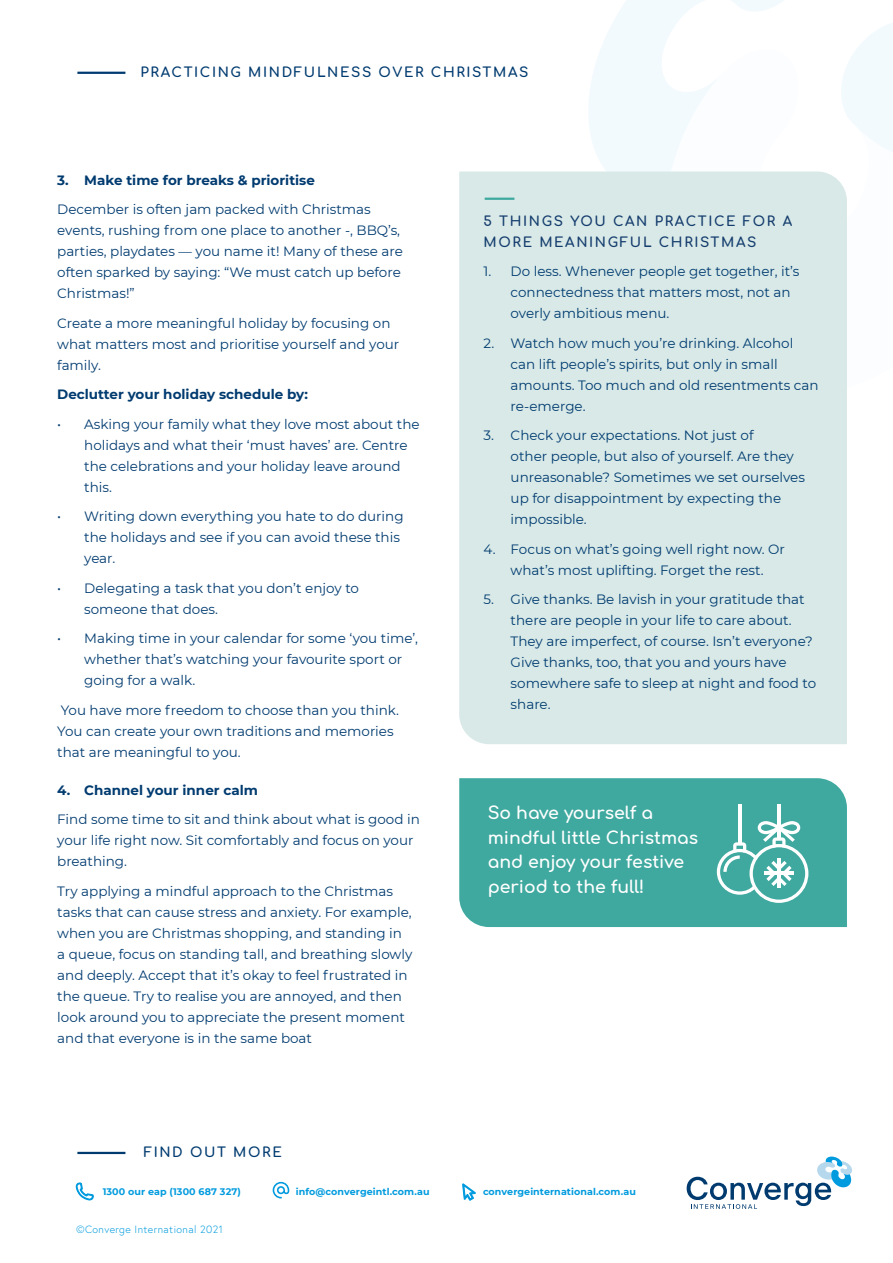
<style>
.page{position:relative;width:893px;height:1263px;background:#fff}
.page>*{position:absolute;margin:0;border:0;box-sizing:border-box;transform-origin:0 0}
.Opening_Paragraph_an{font:700 17.25px/24.8px "Comfortaa";color:#fff}
.t1{font:13.5px/21px "Montserrat";color:#003b70}
.t2{font:700 13.5px "Montserrat";color:#003b70}
.t3{font:700 13.5px/21px "Comfortaa";letter-spacing:.12em;color:#153d6e}
.H1_-_Category{font:700 13.5px "Comfortaa";letter-spacing:.12em;color:#003b70}
.t4{font:300 10.5px "Europa";letter-spacing:.04em;color:#009bde}
.t5{font:700 9.6px "Montserrat";letter-spacing:.01em;color:#009bde}
</style>
<div class="page">
<svg style="left:687px;top:1156px;width:165px;height:53px"></svg>
<hr style="left:77px;top:1152px;width:48px;height:2px;background:#003b70">
<svg style="left:273px;top:1182px;width:16px;height:16px"></svg>
<svg style="left:76px;top:1183px;width:18px;height:17px"></svg>
<svg style="left:462px;top:1184px;width:13px;height:16px"></svg>
<svg style="left:589px;top:0;width:195px;height:171px;fill:#f3fafd"></svg>
<svg style="left:647px;top:44px;width:137px;height:127px"></svg>
<svg style="left:841px;top:23px;width:52px;height:129px"></svg>
<div style="left:459px;top:778px;width:388px;height:149px;background:#3fa9a0"></div>
<div style="left:459px;top:171px;width:388px;height:573px;background:#d8e9e7"></div>
<hr style="left:77px;top:72px;width:48px;height:2px;background:#003b70">
<hr style="left:738px;top:805px;width:3px;height:39px;background:#fff">
<hr style="left:777px;top:805px;width:4px;height:34px;background:#fff">
<svg style="left:717px;top:821px;width:91px;height:82px"></svg>
<hr style="left:485px;top:198px;width:29px;height:2px;background:#3fa9a0">
<h1 class="H1_-_Category" style="left:141px;top:59px;width:389px">PRACTICING MINDFULNESS OVER CHRISTMAS</h1>
<p class="t2" style="left:57px;top:170px;width:259px">3. Make time for breaks &amp; prioritise</p>
<p class="t1" style="left:57px;top:198px;width:347px">December is often jam packed with Christmas events, rushing from one place to another -, BBQ’s, parties, playdates — you name it! Many of these are often sparked by saying: “We must catch up before Christmas!”</p>
<p class="t1" style="left:57px;top:312px;width:344px">Create a more meaningful holiday by focusing on what matters most and prioritise yourself and your family.</p>
<p class="t2" style="left:57px;top:385px;width:252px">Declutter your holiday schedule by:</p>
<p class="t1" style="left:84px;top:413px;width:337px;text-indent:-27px">• Asking your family what they love most about the holidays and what their ‘must haves’ are. Centre the celebrations and your holiday leave around this.</p>
<p class="t1" style="left:84px;top:505px;width:321px;text-indent:-27px">• Writing down everything you hate to do during the holidays and see if you can avoid these this year.</p>
<p class="t1" style="left:84px;top:577px;width:276px;text-indent:-27px">• Delegating a task that you don’t enjoy to someone that does.</p>
<p class="t1" style="left:84px;top:627px;width:335px;text-indent:-27px">• Making time in your calendar for some ‘you time’, whether that’s watching your favourite sport or going for a walk.</p>
<p class="t1" style="left:57px;top:699px;width:343px">You have more freedom to choose than you think.<br>You can create your own traditions and memories that are meaningful to you.</p>
<p class="t2" style="left:57px;top:780px;width:202px">4. Channel your inner calm</p>
<p class="t1" style="left:57px;top:808px;width:364px">Find some time to sit and think about what is good in your life right now. Sit comfortably and focus on your breathing.</p>
<p class="t1" style="left:57px;top:880px;width:357px">Try applying a mindful approach to the Christmas tasks that can cause stress and anxiety. For example, when you are Christmas shopping, and standing in a queue, focus on standing tall, and breathing slowly and deeply. Accept that it’s okay to feel frustrated in the queue. Try to realise you are annoyed, and then look around you to appreciate the present moment and that everyone is in the same boat</p>
<p class="H1_-_Category" style="left:144px;top:1139px;width:140px">FIND OUT MORE</p>
<p class="t3" style="left:484px;top:208px;width:310px">5 THINGS YOU CAN PRACTICE FOR A<br>MORE MEANINGFUL CHRISTMAS</p>
<p class="t1" style="left:511px;top:260px;width:290px;text-indent:-27px">1. Do less. Whenever people get together, it’s connectedness that matters most, not an overly ambitious menu.</p>
<p class="t1" style="left:511px;top:332px;width:309px;text-indent:-27px">2. Watch how much you’re drinking. Alcohol can lift people’s spirits, but only in small amounts. Too much and old resentments can re-emerge.</p>
<p class="t1" style="left:511px;top:424px;width:296px;text-indent:-27px">3. Check your expectations. Not just of<br>other people, but also of yourself. Are they unreasonable? Sometimes we set ourselves up for disappointment by expecting the impossible.</p>
<p class="t1" style="left:484px;top:538px;width:303px;text-align:center">4. Focus on what’s going well right now. Or what’s most uplifting. Forget the rest.</p>
<p class="t1" style="left:511px;top:588px;width:307px;text-indent:-27px">5. Give thanks. Be lavish in your gratitude that there are people in your life to care about.<br>They are imperfect, of course. Isn’t everyone?<br>Give thanks, too, that you and yours have somewhere safe to sleep at night and food to share.</p>
<p class="Opening_Paragraph_an" style="left:488px;top:798px;width:212px">So have yourself a mindful little Christmas and enjoy your festive period to the full!</p>
<p class="t5" style="left:103px;top:1184px;width:140px">1300 our eap (1300 687 327)</p>
<p class="t5" style="left:296px;top:1184px;width:135px">info@convergeintl.com.au</p>
<p class="t5" style="left:483px;top:1184px;width:154px">convergeinternational.com.au</p>
<p class="t4" style="left:76px;top:1223px;width:148px">©Converge International 2021</p>
</div>
